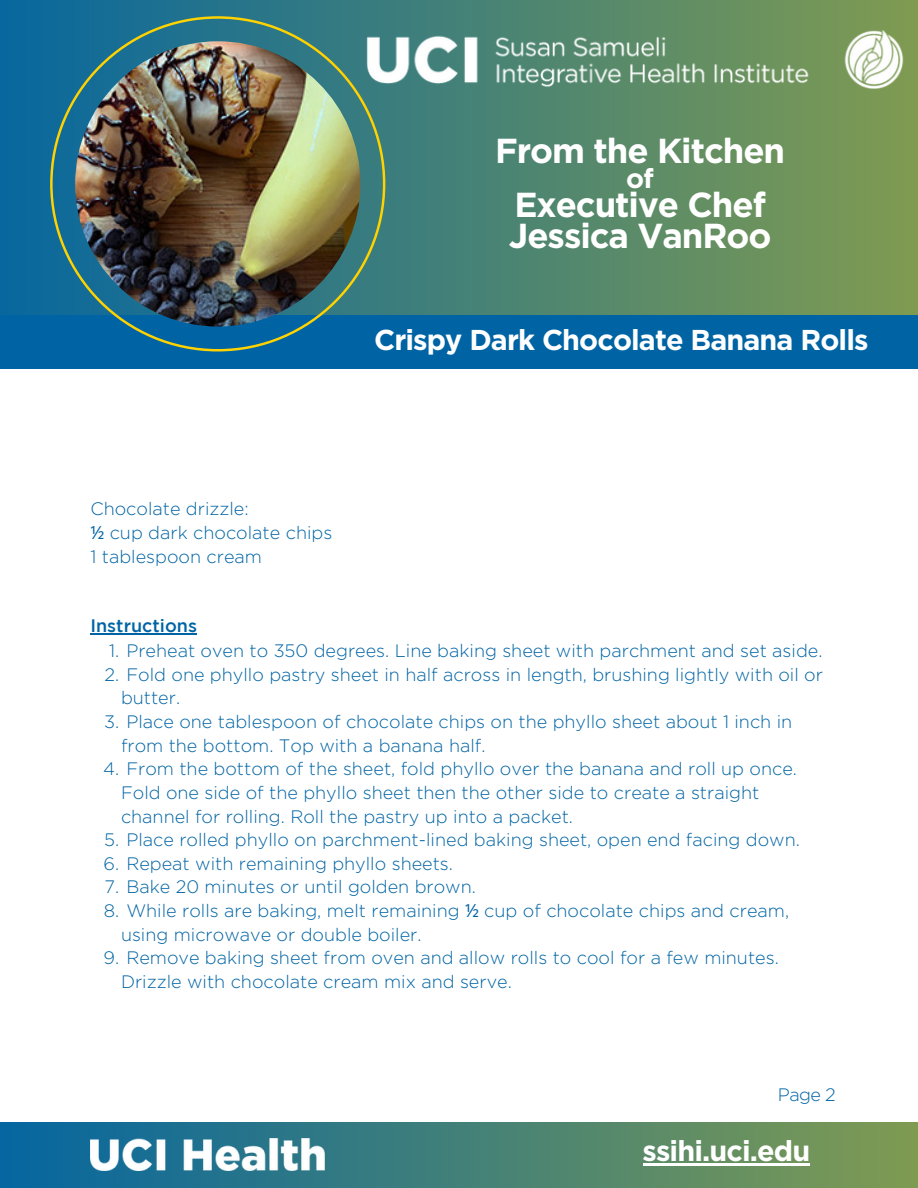
<style>
.page{position:relative;width:918px;height:1188px;background:#fff}
.page>*{position:absolute;margin:0;border:0;box-sizing:border-box;transform-origin:0 0}
.t1{font:700 34.65px/30.3px "Gotham";letter-spacing:-.03em;color:#fff}
.t2{font:700 28.65px "Gotham";letter-spacing:-.03em;color:#fff}
.t3{font:700 27.15px "Gotham";color:#fff}
.t4{font:300 18px/23.7px "Gotham";color:#0064a4}
.t5{font:500 18px "Gotham";color:#0064a4}
.s1{font-family:"Noto Sans";font-weight:400}
</style>
<div class="page">
<img style="left:0;top:0;width:918px;height:315px">
<div style="left:0;top:315px;width:918px;height:54px;background:#0064a4"></div>
<img style="left:0;top:1122px;width:918px;height:66px">
<svg style="left:50px;top:16px;width:335px;height:335px"></svg>
<img style="left:75px;top:41px;width:285px;height:286px;border-radius:50%">
<img style="left:90px;top:1138px;width:234px;height:33px">
<img style="left:362px;top:25px;width:556px;height:66px">
<hr style="left:90px;top:634px;width:107px;height:1px;background:#0064a4">
<hr style="left:643px;top:1164px;width:166px;height:2px;background:#fff">
<h1 class="t1" style="left:495px;top:135px;width:291px">From the Kitchen</h1>
<h3 class="t3" style="left:626px;top:163px;width:29px">of</h3>
<h1 class="t1" style="left:509px;top:189px;width:264px">Executive Chef<br>Jessica VanRoo</h1>
<h2 class="t2" style="left:374px;top:323px;width:496px">Crispy Dark Chocolate Banana Rolls</h2>
<p class="t4" style="left:90px;top:497px;width:243px">Chocolate drizzle:<br><span class="s1">½</span> cup dark chocolate chips<br>1 tablespoon cream</p>
<p class="t5" style="left:90px;top:619px;width:108px">Instructions</p>
<p class="t4" style="left:109px;top:639px;width:715px">1. Preheat oven to 350 degrees. Line baking sheet with parchment and set aside.</p>
<p class="t4" style="left:121px;top:662px;width:704px;text-indent:-17px">2. Fold one phyllo pastry sheet in half across in length, brushing lightly with oil or butter.</p>
<p class="t4" style="left:121px;top:710px;width:673px;text-indent:-17px">3. Place one tablespoon of chocolate chips on the phyllo sheet about 1 inch in from the bottom. Top with a banana half.</p>
<p class="t4" style="left:121px;top:757px;width:678px;text-indent:-18px">4. From the bottom of the sheet, fold phyllo over the banana and roll up once.<br>Fold one side of the phyllo sheet then the other side to create a straight channel for rolling. Roll the pastry up into a packet.</p>
<p class="t4" style="left:104px;top:828px;width:697px">5. Place rolled phyllo on parchment-lined baking sheet, open end facing down.</p>
<p class="t4" style="left:104px;top:851px;width:351px">6. Repeat with remaining phyllo sheets.</p>
<p class="t4" style="left:105px;top:875px;width:373px">7. Bake 20 minutes or until golden brown.</p>
<p class="t4" style="left:121px;top:899px;width:670px;text-indent:-17px">8. While rolls are baking, melt remaining <span class="s1">½</span> cup of chocolate chips and cream, using microwave or double boiler.</p>
<p class="t4" style="left:121px;top:946px;width:659px;text-indent:-17px">9. Remove baking sheet from oven and allow rolls to cool for a few minutes.<br>Drizzle with chocolate cream mix and serve.</p>
<p class="t4" style="left:778px;top:1082px;width:60px">Page 2</p>
<h2 class="t2" style="left:643px;top:1135px;width:169px">ssihi.uci.edu</h2>
</div>
